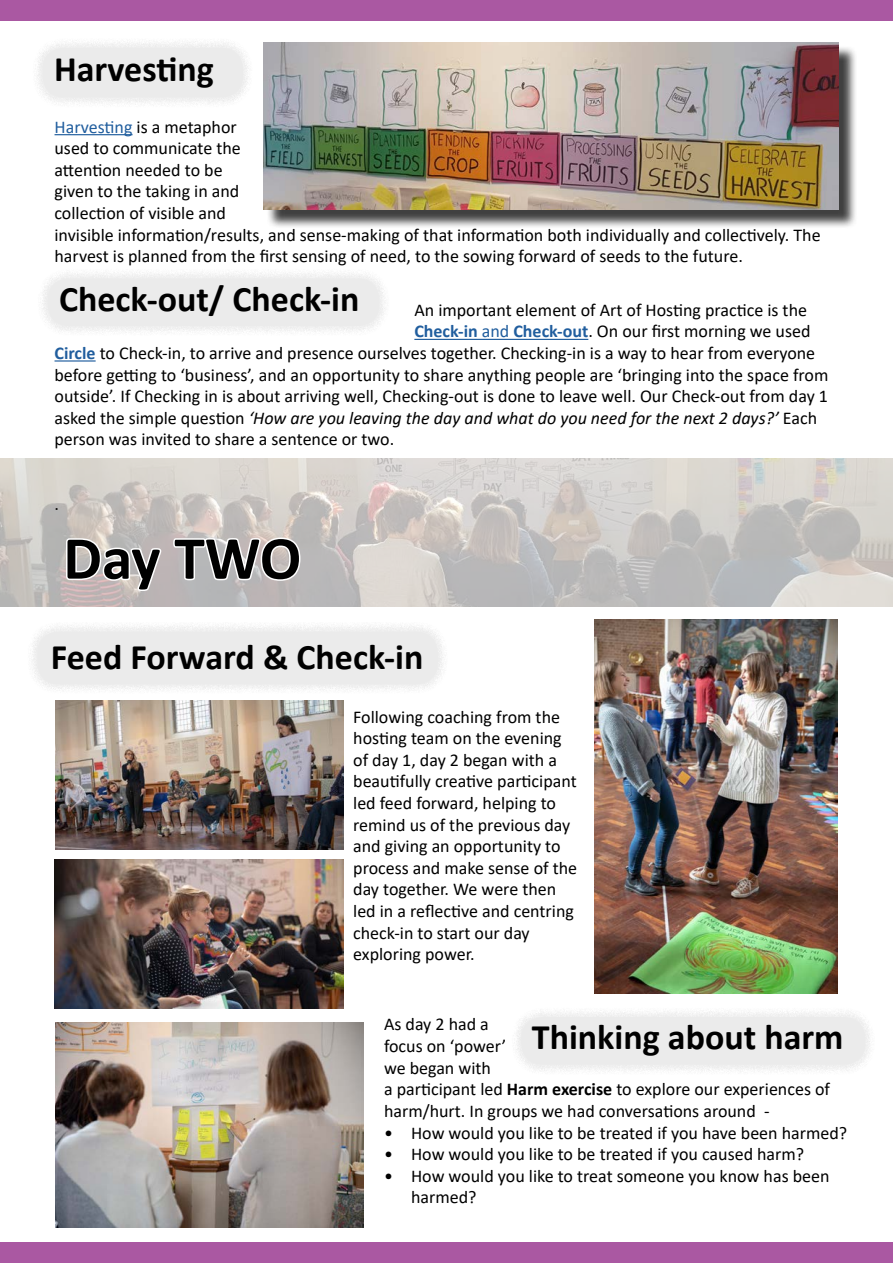
<style>
.page{position:relative;width:893px;height:1263px;background:#fff}
.page>*{position:absolute;margin:0;border:0;box-sizing:border-box;transform-origin:0 0}
.t1{font:700 61.5px "Calibri";letter-spacing:-.005em;color:#000}
.t2{font:700 36px "Calibri";color:#000}
.t3{font:18px/21.6px "Calibri";color:#000}
.t4{font:italic 18px "Calibri";color:#000}
.s1{color:#215e9e}
.s2{font-weight:700;color:#215e9e}
.s3{font-style:normal}
.s4{font-weight:700}
</style>
<div class="page">
<hr style="left:414px;top:339px;width:174px;height:1px;background:#215e9e">
<hr style="left:55px;top:360px;width:41px;height:2px;background:#215e9e">
<div style="left:38px;top:268px;width:352px;height:68px;background:#f8f8f8"></div>
<div style="left:47px;top:278px;width:332px;height:48px;background:#ebebeb;border-radius:21px"></div>
<img style="left:0;top:459px;width:893px;height:147px">
<svg style="left:63px;top:536px;width:100px;height:57px"></svg>
<svg style="left:171px;top:526px;width:131px;height:72px"></svg>
<div style="left:511px;top:1007px;width:364px;height:68px;background:#f8f8f8"></div>
<div style="left:521px;top:1017px;width:344px;height:48px;background:#ebebeb;border-radius:21px"></div>
<div style="left:0;top:0;width:893px;height:21px;background:#aa58a2"></div>
<div style="left:0;top:1242px;width:893px;height:21px;background:#aa58a2"></div>
<div style="left:32px;top:37px;width:221px;height:71px;background:#f9f9f9"></div>
<div style="left:42px;top:48px;width:201px;height:50px;background:#ebebeb;border-radius:21px"></div>
<hr style="left:55px;top:134px;width:78px;height:1px;background:#215e9e">
<div style="left:266px;top:45px;width:592px;height:184px;background:#000;opacity:.75"></div>
<img style="left:264px;top:43px;width:575px;height:167px">
<img style="left:55px;top:1022px;width:308px;height:205px">
<div style="left:27px;top:622px;width:421px;height:73px;background:#f8f8f8"></div>
<div style="left:37px;top:631px;width:401px;height:53px;background:#ebebeb;border-radius:21px"></div>
<img style="left:55px;top:700px;width:288px;height:150px">
<img style="left:594px;top:619px;width:243px;height:374px">
<img style="left:54px;top:859px;width:289px;height:150px">
<h2 class="t2" style="left:54px;top:43px;width:161px">Harvesting</h2>
<p class="t3" style="left:55px;top:115px;width:768px"><span class="s1">Harvesting</span> is a metaphor<br>used to communicate the<br>attention needed to be<br>given to the taking in and<br>collection of visible and<br>invisible information/results, and sense-making of that information both individually and collectively. The harvest is planned from the first sensing of need, to the sowing forward of seeds to the future.</p>
<h2 class="t2" style="left:59px;top:274px;width:302px">Check-out/ Check-in</h2>
<p class="t3" style="left:414px;top:298px;width:394px">An important element of Art of Hosting practice is the</p>
<p class="t3" style="left:414px;top:320px;width:398px"><span class="s2">Check-in</span> <span class="s1">and</span> <span class="s2">Check-out</span>. On our first morning we used</p>
<p class="t3" style="left:55px;top:342px;width:762px"><span class="s2">Circle</span> to Check-in, to arrive and presence ourselves together. Checking-in is a way to hear from everyone</p>
<p class="t3" style="left:55px;top:363px;width:775px">before getting to ‘business’, and an opportunity to share anything people are ‘bringing into the space from</p>
<p class="t3" style="left:55px;top:385px;width:775px">outside’. If Checking in is about arriving well, Checking-out is done to leave well. Our Check-out from day 1</p>
<p class="t4" style="left:55px;top:405px;width:764px"><span class="s3">asked the simple question</span> ‘How are you leaving the day and what do you need for the next 2 days?’ <span class="s3">Each</span></p>
<p class="t3" style="left:55px;top:428px;width:341px">person was invited to share a sentence or two.</p>
<p class="t3" style="left:55px;top:493px;width:6px">.</p>
<h1 class="t1" style="left:63px;top:515px;width:240px">Day TWO</h1>
<h2 class="t2" style="left:51px;top:631px;width:374px">Feed Forward &amp; Check-in</h2>
<p class="t3" style="left:353px;top:705px;width:225px">Following coaching from the hosting team on the evening of day 1, day 2 began with a beautifully creative participant led feed forward, helping to remind us of the previous day and giving an opportunity to process and make sense of the day together. We were then led in a reflective and centring check-in to start our day exploring power.</p>
<p class="t3" style="left:384px;top:1013px;width:448px">As day 2 had a<br>focus on ‘power’<br>we began with<br>a participant led <span class="s4">Harm exercise</span> to explore our experiences of harm/hurt. In groups we had conversations around -</p>
<p class="t3" style="left:384px;top:1121px;width:465px">• How would you like to be treated if you have been harmed?</p>
<p class="t3" style="left:384px;top:1143px;width:422px">• How would you like to be treated if you caused harm?</p>
<p class="t3" style="left:411px;top:1164px;width:420px;text-indent:-27px">• How would you like to treat someone you know has been harmed?</p>
<h2 class="t2" style="left:532px;top:1012px;width:313px">Thinking about harm</h2>
</div>
